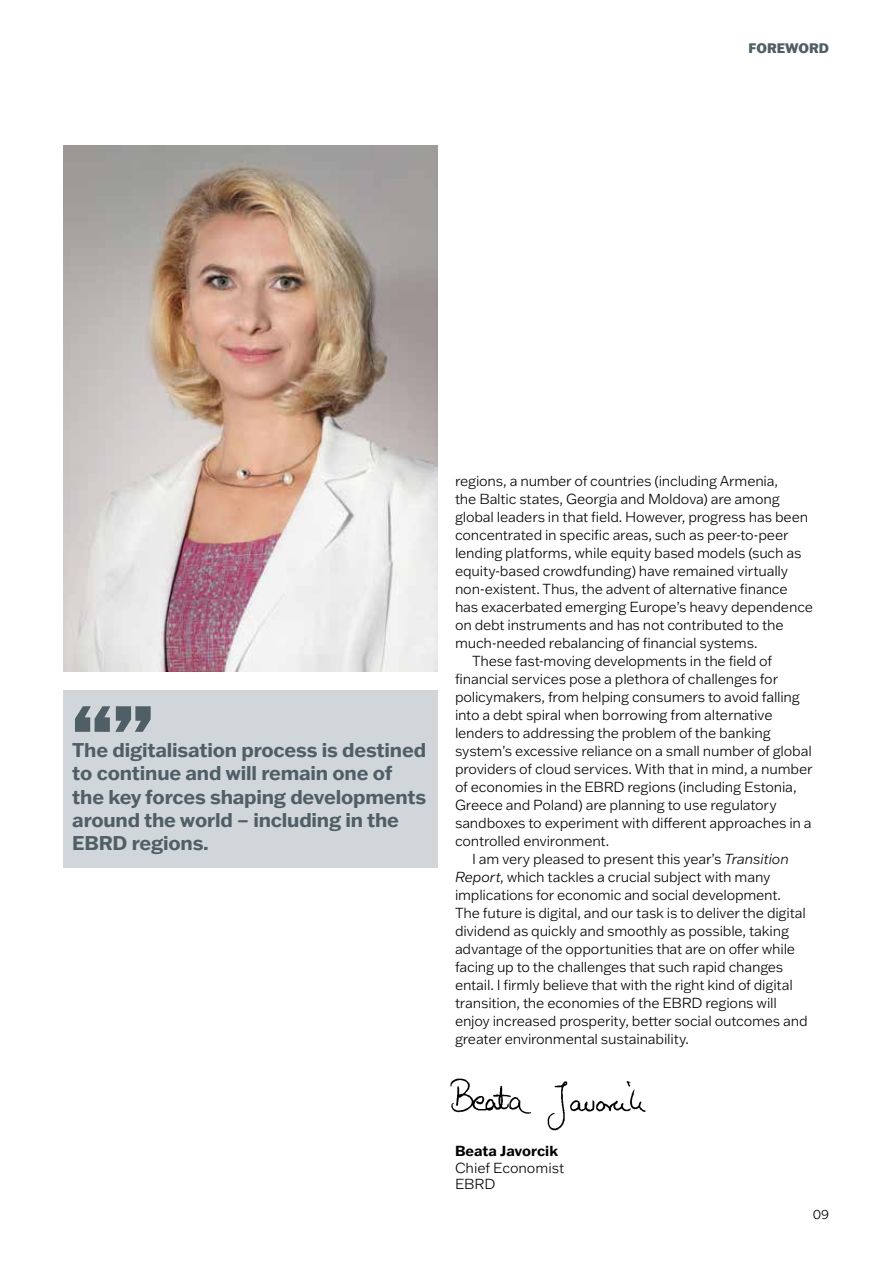
<style>
.page{position:relative;width:893px;height:1263px;background:#fff}
.page>*{position:absolute;margin:0;border:0;box-sizing:border-box;transform-origin:0 0}
.t1{font:700 19.5px/23.4px "Franklin Gothic ATF";letter-spacing:-.01em;color:#505e65}
.t2{font:300 14.25px/16.5px "Franklin Gothic ATF";letter-spacing:-.015em;color:#000}
.t3{font:700 14.25px "Franklin Gothic ATF";color:#000}
.t4{font:800 13.5px "Franklin Gothic ATF";color:#505e65}
.t5{font:300 13.5px "Franklin Gothic ATF";color:#000}
.s1{font-style:italic}
</style>
<div class="page">
<img style="left:64px;top:146px;width:374px;height:526px">
<img style="left:450px;top:1078px;width:196px;height:53px">
<div style="left:64px;top:690px;width:374px;height:177px;background:#d0d6da"></div>
<svg style="left:75px;top:706px;width:76px;height:26px"></svg>
<p class="t4" style="left:748px;top:39px;width:82px">FOREWORD</p>
<h1 class="t1" style="left:72px;top:737px;width:355px">The digitalisation process is destined to continue and will remain one of the key forces shaping developments around the world – including in the<br>EBRD regions.</h1>
<p class="t2" style="left:455px;top:473px;width:325px">regions, a number of countries (including Armenia,</p>
<p class="t2" style="left:455px;top:491px;width:326px">the Baltic states, Georgia and Moldova) are among</p>
<p class="t2" style="left:455px;top:508px;width:355px">global leaders in that field. However, progress has been</p>
<p class="t2" style="left:455px;top:526px;width:335px">concentrated in specific areas, such as peer-to-peer</p>
<p class="t2" style="left:455px;top:544px;width:348px">lending platforms, while equity based models (such as</p>
<p class="t2" style="left:455px;top:562px;width:335px">equity-based crowdfunding) have remained virtually</p>
<p class="t2" style="left:455px;top:580px;width:334px">non-existent. Thus, the advent of alternative finance</p>
<p class="t2" style="left:455px;top:598px;width:360px">has exacerbated emerging Europe’s heavy dependence</p>
<p class="t2" style="left:455px;top:616px;width:330px">on debt instruments and has not contributed to the</p>
<p class="t2" style="left:455px;top:634px;width:304px">much-needed rebalancing of financial systems.</p>
<p class="t2" style="left:472px;top:652px;width:302px">These fast-moving developments in the field of</p>
<p class="t2" style="left:455px;top:670px;width:325px">financial services pose a plethora of challenges for</p>
<p class="t2" style="left:455px;top:688px;width:346px">policymakers, from helping consumers to avoid falling</p>
<p class="t2" style="left:455px;top:706px;width:319px">into a debt spiral when borrowing from alternative</p>
<p class="t2" style="left:455px;top:724px;width:317px">lenders to addressing the problem of the banking</p>
<p class="t2" style="left:455px;top:742px;width:358px">system’s excessive reliance on a small number of global</p>
<p class="t2" style="left:455px;top:760px;width:359px">providers of cloud services. With that in mind, a number</p>
<p class="t2" style="left:455px;top:778px;width:343px">of economies in the EBRD regions (including Estonia,</p>
<p class="t2" style="left:455px;top:796px;width:323px">Greece and Poland) are planning to use regulatory</p>
<p class="t2" style="left:455px;top:814px;width:358px">sandboxes to experiment with different approaches in a</p>
<p class="t2" style="left:455px;top:832px;width:156px">controlled environment.</p>
<p class="t2" style="left:472px;top:850px;width:318px">I am very pleased to present this year’s <span class="s1">Transition</span></p>
<p class="t2" style="left:455px;top:868px;width:317px"><span class="s1">Report</span>, which tackles a crucial subject with many</p>
<p class="t2" style="left:455px;top:886px;width:327px">implications for economic and social development.</p>
<p class="t2" style="left:455px;top:904px;width:352px">The future is digital, and our task is to deliver the digital</p>
<p class="t2" style="left:455px;top:922px;width:336px">dividend as quickly and smoothly as possible, taking</p>
<p class="t2" style="left:455px;top:940px;width:342px">advantage of the opportunities that are on offer while</p>
<p class="t2" style="left:455px;top:958px;width:330px">facing up to the challenges that such rapid changes</p>
<p class="t2" style="left:455px;top:976px;width:339px">entail. I firmly believe that with the right kind of digital</p>
<p class="t2" style="left:455px;top:994px;width:323px">transition, the economies of the EBRD regions will</p>
<p class="t2" style="left:455px;top:1012px;width:354px">enjoy increased prosperity, better social outcomes and</p>
<p class="t2" style="left:455px;top:1030px;width:236px">greater environmental sustainability.</p>
<p class="t3" style="left:455px;top:1141px;width:105px">Beata Javorcik</p>
<p class="t2" style="left:455px;top:1159px;width:111px">Chief Economist<br>EBRD</p>
<p class="t5" style="left:813px;top:1205px;width:18px">09</p>
</div>
